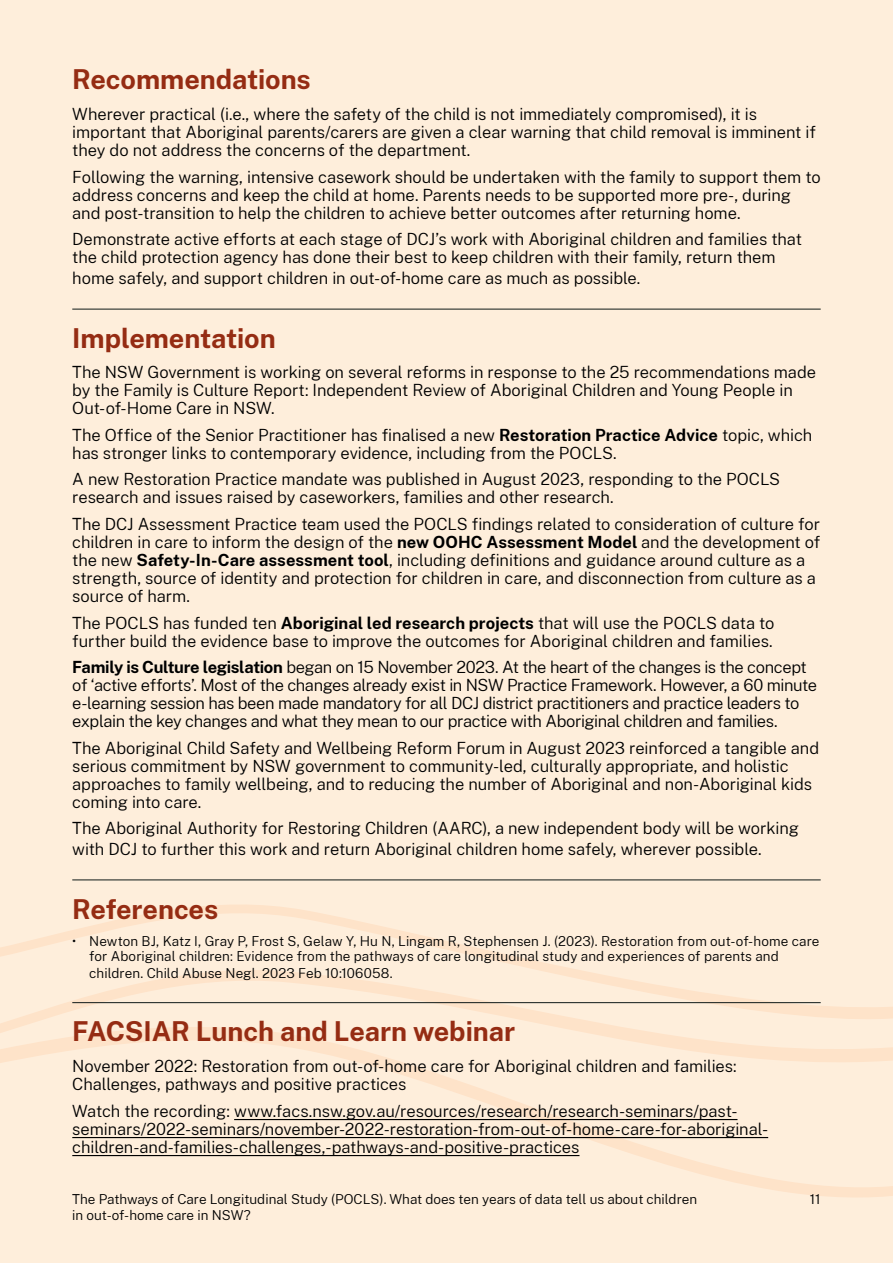
<style>
.page{position:relative;width:893px;height:1263px;background:#feeedb}
.page>*{position:absolute;margin:0;border:0;box-sizing:border-box;transform-origin:0 0}
.t1{font:700 27px "Public Sans";letter-spacing:-.005em;color:#952c13}
.Body{font:300 16.5px/18px "Public Sans";letter-spacing:-.005em;color:#000}
.Body-2{font:300 16.5px/18px "Public Sans";letter-spacing:-.025em;color:#000}
.Footnote{font:300 13.5px/16.2px "Public Sans";color:#000}
.s1{font-weight:700}
</style>
<div class="page">
<svg style="left:656px;top:1161px;width:237px;height:36px"></svg>
<svg style="left:72px;top:1101px;width:697px;height:60px"></svg>
<svg style="left:0;top:905px;width:893px;height:196px"></svg>
<hr style="left:72px;top:309px;width:749px;height:1px;background:#0f1a18">
<hr style="left:72px;top:879px;width:749px;height:1px;background:#0f1a18">
<hr style="left:72px;top:1002px;width:749px;height:1px;background:#0f1a18">
<hr style="left:234px;top:1119px;width:503px;height:1px;background:#000">
<hr style="left:72px;top:1137px;width:696px;height:1px;background:#000">
<hr style="left:72px;top:1155px;width:507px;height:1px;background:#000">
<h2 class="t1" style="left:72px;top:60px;width:240px">Recommendations</h2>
<p class="Body" style="left:72px;top:104px;width:745px">Wherever practical (i.e., where the safety of the child is not immediately compromised), it is important that Aboriginal parents/carers are given a clear warning that child removal is imminent if they do not address the concerns of the department.</p>
<p class="Body" style="left:72px;top:167px;width:750px">Following the warning, intensive casework should be undertaken with the family to support them to address concerns and keep the child at home. Parents needs to be supported more pre-, during and post-transition to help the children to achieve better outcomes after returning home.</p>
<p class="Body" style="left:72px;top:229px;width:731px">Demonstrate active efforts at each stage of DCJ’s work with Aboriginal children and families that the child protection agency has done their best to keep children with their family, return them</p>
<p class="Body" style="left:72px;top:268px;width:570px">home safely, and support children in out-of-home care as much as possible.</p>
<h2 class="t1" style="left:72px;top:318px;width:205px">Implementation</h2>
<p class="Body" style="left:72px;top:363px;width:745px">The NSW Government is working on several reforms in response to the 25 recommendations made by the Family is Culture Report: Independent Review of Aboriginal Children and Young People in<br>Out-of-Home Care in NSW.</p>
<p class="Body" style="left:72px;top:425px;width:741px">The Office of the Senior Practitioner has finalised a new <span class="s1">Restoration Practice Advice</span> topic, which has stronger links to contemporary evidence, including from the POCLS.</p>
<p class="Body" style="left:72px;top:470px;width:709px">A new Restoration Practice mandate was published in August 2023, responding to the POCLS research and issues raised by caseworkers, families and other research.</p>
<p class="Body" style="left:72px;top:514px;width:750px">The DCJ Assessment Practice team used the POCLS findings related to consideration of culture for children in care to inform the design of the <span class="s1">new OOHC Assessment Model</span> and the development of the new <span class="s1">Safety-In-Care assessment tool</span>, including definitions and guidance around culture as a strength, source of identity and protection for children in care, and disconnection from culture as a source of harm.</p>
<p class="Body" style="left:72px;top:613px;width:704px">The POCLS has funded ten <span class="s1">Aboriginal led research projects</span> that will use the POCLS data to further build the evidence base to improve the outcomes for Aboriginal children and families.</p>
<p class="Body-2" style="left:72px;top:657px;width:746px"><span class="s1">Family is Culture legislation</span> began on 15 November 2023. At the heart of the changes is the concept of ‘active efforts’. Most of the changes already exist in NSW Practice Framework. However, a 60 minute e-learning session has been made mandatory for all DCJ district practitioners and practice leaders to explain the key changes and what they mean to our practice with Aboriginal children and families.</p>
<p class="Body" style="left:72px;top:738px;width:748px">The Aboriginal Child Safety and Wellbeing Reform Forum in August 2023 reinforced a tangible and serious commitment by NSW government to community-led, culturally appropriate, and holistic approaches to family wellbeing, and to reducing the number of Aboriginal and non-Aboriginal kids coming into care.</p>
<p class="Body" style="left:72px;top:817px;width:728px;line-height:21px">The Aboriginal Authority for Restoring Children (AARC), a new independent body will be working with DCJ to further this work and return Aboriginal children home safely, wherever possible.</p>
<h2 class="t1" style="left:72px;top:889px;width:147px">References</h2>
<p class="Footnote" style="left:89px;top:933px;width:732px;line-height:15px;text-indent:-17px">• Newton BJ, Katz I, Gray P, Frost S, Gelaw Y, Hu N, Lingam R, Stephensen J. (2023). Restoration from out-of-home care for Aboriginal children: Evidence from the pathways of care longitudinal study and experiences of parents and</p>
<p class="Footnote" style="left:89px;top:964px;width:305px">children. Child Abuse Negl. 2023 Feb 10:106058.</p>
<h2 class="t1" style="left:72px;top:1011px;width:444px">FACSIAR Lunch and Learn webinar</h2>
<p class="Body" style="left:72px;top:1056px;width:666px">November 2022: Restoration from out-of-home care for Aboriginal children and families:<br>Challenges, pathways and positive practices</p>
<p class="Body" style="left:72px;top:1101px;width:697px">Watch the recording: www.facs.nsw.gov.au/resources/research/research-seminars/past&shy;seminars/2022-seminars/november-2022-restoration-from-out-of-home-care-for-aboriginal&shy;children-and-families-challenges,-pathways-and-positive-practices</p>
<p class="Footnote" style="left:72px;top:1190px;width:626px">The Pathways of Care Longitudinal Study (POCLS). What does ten years of data tell us about children in out-of-home care in NSW?</p>
<p class="Footnote" style="left:810px;top:1190px;width:12px">11</p>
</div>
